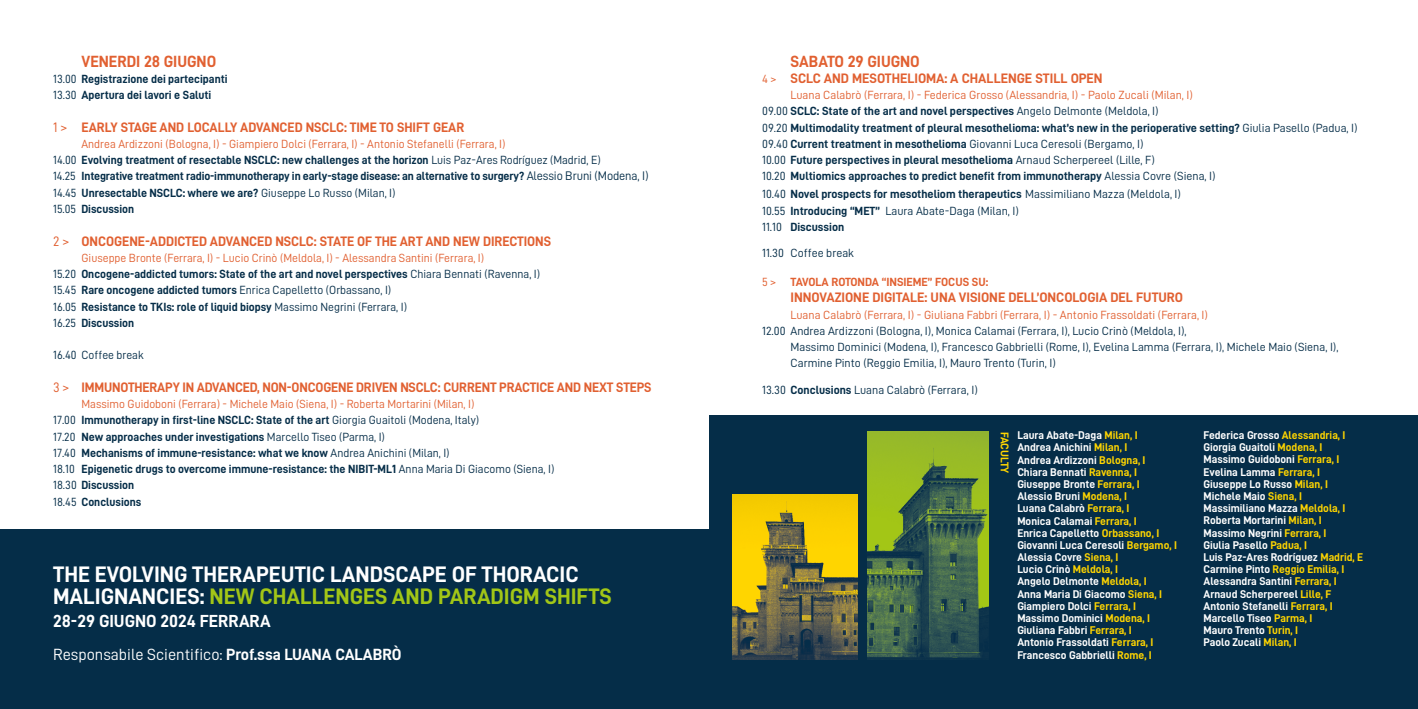
<style>
.page{position:relative;width:1418px;height:709px;background:#fff}
.page>*{position:absolute;margin:0;border:0;box-sizing:border-box;transform-origin:0 0}
.t1{font:22.5px/22.5px "D DIN Bold";color:#fff}
.t2{font:17.5px "D DIN Bold";color:#fff}
.t3{font:16.25px "D DIN";color:#fff}
.t4{font:16.25px "D DIN Bold";color:#e16031}
.t5{font:13.75px "D DIN Bold";letter-spacing:-.01em;color:#e16031}
.t6{font:11.88px/16.2px "D DIN Bold";color:#052d48}
.t7{font:11.88px/16.2px "D DIN";color:#052d48}
.t8{font:11.88px "D DIN";color:#e16031}
.t9{font:11.88px "D DIN Bold";letter-spacing:-.005em;color:#e16031}
.t10{font:11.25px/12.1px "D DIN Bold";color:#fff}
.t11{font:11.25px "D DIN Bold";letter-spacing:-.015em;color:#ffd500}
.s1{font-family:"D DIN"}
.s2{font-family:"D DIN";font-size:12.5px}
.s3{font-family:"D DIN Bold"}
.s4{color:#a2c617}
.s5{font-family:"D DIN";font-size:11.88px}
.s6{color:#ffd500}
</style>
<div class="page">
<div style="left:709px;top:415px;width:708px;height:294px;background:#052d48"></div>
<div style="left:0;top:530px;width:1417px;height:179px;background:#052d48"></div>
<img style="left:732px;top:494px;width:125px;height:165px">
<img style="left:867px;top:431px;width:121px;height:227px">
<h3 class="t4" style="left:81px;top:52px;width:136px">VENERDI 28 GIUGNO</h3>
<p class="t6" style="left:53px;top:70px;width:176px"><span class="s1">13.00</span> Registrazione dei partecipanti<br><span class="s1">13.30</span> Apertura dei lavori e Saluti</p>
<p class="t5" style="left:53px;top:119px;width:413px"><span class="s1">1 &gt;</span> EARLY STAGE AND LOCALLY ADVANCED NSCLC: TIME TO SHIFT GEAR</p>
<p class="t8" style="left:81px;top:137px;width:425px">Andrea Ardizzoni (Bologna, I) - Giampiero Dolci (Ferrara, I) - Antonio Stefanelli (Ferrara, I)</p>
<p class="t6" style="left:53px;top:152px;width:597px"><span class="s1">14.00</span> Evolving treatment of resectable NSCLC: new challenges at the horizon <span class="s1">Luis Paz-Ares Rodríguez (Madrid, E)<br>14.25</span> Integrative treatment radio-immunotherapy in early-stage disease: an alternative to surgery? <span class="s2">Alessio Bruni (Modena, I)</span></p>
<p class="t7" style="left:53px;top:184px;width:344px">14.45 <span class="s3">Unresectable NSCLC: where we are?</span> Giuseppe Lo Russo (Milan, I)</p>
<p class="t6" style="left:53px;top:200px;width:83px"><span class="s1">15.05</span> Discussion</p>
<p class="t5" style="left:53px;top:233px;width:499px"><span class="s1">2 &gt;</span> ONCOGENE-ADDICTED ADVANCED NSCLC: STATE OF THE ART AND NEW DIRECTIONS</p>
<p class="t8" style="left:81px;top:251px;width:404px">Giuseppe Bronte (Ferrara, I) - Lucio Crinò (Meldola, I) - Alessandra Santini (Ferrara, I)</p>
<p class="t6" style="left:53px;top:265px;width:488px"><span class="s1">15.20</span> Oncogene-addicted tumors: State of the art and novel perspectives <span class="s1">Chiara Bennati (Ravenna, I)</span></p>
<p class="t7" style="left:53px;top:282px;width:339px">15.45 <span class="s3">Rare oncogene addicted tumors</span> Enrica Capelletto (Orbassano, I)</p>
<p class="t6" style="left:53px;top:298px;width:355px"><span class="s1">16.05</span> Resistance to TKIs: role of liquid biopsy <span class="s1">Massimo Negrini (Ferrara, I)<br>16.25</span> Discussion</p>
<p class="t7" style="left:53px;top:347px;width:92px">16.40 Coffee break</p>
<p class="t5" style="left:53px;top:379px;width:600px"><span class="s1">3 &gt;</span> IMMUNOTHERAPY IN ADVANCED, NON-ONCOGENE DRIVEN NSCLC: CURRENT PRACTICE AND NEXT STEPS</p>
<p class="t8" style="left:81px;top:397px;width:394px">Massimo Guidoboni (Ferrara) - Michele Maio (Siena, I) - Roberta Mortarini (Milan, I)</p>
<p class="t6" style="left:53px;top:412px;width:502px"><span class="s1">17.00</span> Immunotherapy in first-line NSCLC: State of the art <span class="s1">Giorgia Guaitoli (Modena, Italy)<br>17.20</span> New approaches under investigations <span class="s1">Marcello Tiseo (Parma, I)<br>17.40</span> Mechanisms of immune-resistance: what we know <span class="s1">Andrea Anichini (Milan, I)<br>18.10</span> Epigenetic drugs to overcome immune-resistance: the NIBIT-ML1 <span class="s1">Anna Maria Di Giacomo (Siena, I)<br>18.30</span> Discussion<br><span class="s1">18.45</span> Conclusions</p>
<h1 class="t1" style="left:53px;top:562px;width:560px">THE EVOLVING THERAPEUTIC LANDSCAPE OF THORACIC<br>MALIGNANCIES: <span class="s4">NEW CHALLENGES AND PARADIGM SHIFTS</span></h1>
<h2 class="t2" style="left:53px;top:611px;width:219px">28-29 GIUGNO 2024 FERRARA</h2>
<h3 class="t3" style="left:53px;top:645px;width:350px">Responsabile Scientifico: <span class="s3">Prof.ssa LUANA CALABRÒ</span></h3>
<h3 class="t4" style="left:790px;top:52px;width:131px">SABATO 29 GIUGNO</h3>
<p class="t5" style="left:762px;top:71px;width:342px"><span class="s5">4 &gt;</span> SCLC AND MESOTHELIOMA: A CHALLENGE STILL OPEN</p>
<p class="t8" style="left:790px;top:89px;width:404px">Luana Calabrò (Ferrara, I) - Federica Grosso (Alessandria, I) - Paolo Zucali (Milan, I)</p>
<p class="t6" style="left:762px;top:103px;width:597px"><span class="s1">09.00</span> SCLC: State of the art and novel perspectives <span class="s1">Angelo Delmonte (Meldola, I)<br>09.20</span> Multimodality treatment of pleural mesothelioma: what’s new in the perioperative setting? <span class="s1">Giulia Pasello (Padua, I)</span></p>
<p class="t7" style="left:762px;top:135px;width:383px">09.40 <span class="s3">Current treatment in mesothelioma</span> Giovanni Luca Ceresoli (Bergamo, I)</p>
<p class="t6" style="left:762px;top:152px;width:455px"><span class="s1">10.00</span> Future perspectives in pleural mesothelioma <span class="s1">Arnaud Scherpereel (Lille, F)<br>10.20</span> Multiomics approaches to predict benefit from immunotherapy <span class="s1">Alessia Covre (Siena, I)</span></p>
<p class="t6" style="left:762px;top:186px;width:420px"><span class="s1">10.40</span> Novel prospects for mesotheliom therapeutics <span class="s1">Massimiliano Mazza (Meldola, I)</span></p>
<p class="t7" style="left:762px;top:202px;width:258px">10.55 <span class="s3">Introducing “MET”</span> Laura Abate-Daga (Milan, I)</p>
<p class="t6" style="left:762px;top:218px;width:84px"><span class="s1">11.10</span> Discussion</p>
<p class="t7" style="left:762px;top:245px;width:93px">11.30 Coffee break</p>
<p class="t9" style="left:762px;top:275px;width:228px"><span class="s1">5 &gt;</span> TAVOLA ROTONDA “INSIEME” FOCUS SU:</p>
<p class="t5" style="left:790px;top:290px;width:394px">INNOVAZIONE DIGITALE: UNA VISIONE DELL’ONCOLOGIA DEL FUTURO</p>
<p class="t8" style="left:790px;top:308px;width:419px">Luana Calabrò (Ferrara, I) - Giuliana Fabbri (Ferrara, I) - Antonio Frassoldati (Ferrara, I)</p>
<p class="t7" style="left:790px;top:322px;width:549px;text-indent:-28px">12.00 Andrea Ardizzoni (Bologna, I), Monica Calamai (Ferrara, I), Lucio Crinò (Meldola, I),<br>Massimo Dominici (Modena, I), Francesco Gabbrielli (Rome, I), Evelina Lamma (Ferrara, I), Michele Maio (Siena, I),<br>Carmine Pinto (Reggio Emilia, I), Mauro Trento (Turin, I)</p>
<p class="t7" style="left:762px;top:381px;width:217px">13.30 <span class="s3">Conclusions</span> Luana Calabrò (Ferrara, I)</p>
<p class="t10" style="left:1017px;top:429px;width:161px">Laura Abate-Daga <span class="s6">Milan, I<br></span>Andrea Anichini <span class="s6">Milan, I<br></span>Andrea Ardizzoni <span class="s6">Bologna, I<br></span>Chiara Bennati <span class="s6">Ravenna, I<br></span>Giuseppe Bronte <span class="s6">Ferrara, I<br></span>Alessio Bruni <span class="s6">Modena, I<br></span>Luana Calabrò <span class="s6">Ferrara, I<br></span>Monica Calamai <span class="s6">Ferrara, I<br></span>Enrica Capelletto <span class="s6">Orbassano, I<br></span>Giovanni Luca Ceresoli <span class="s6">Bergamo, I<br></span>Alessia Covre <span class="s6">Siena, I<br></span>Lucio Crinò <span class="s6">Meldola, I<br></span>Angelo Delmonte <span class="s6">Meldola, I<br></span>Anna Maria Di Giacomo <span class="s6">Siena, I<br></span>Giampiero Dolci <span class="s6">Ferrara, I<br></span>Massimo Dominici <span class="s6">Modena, I<br></span>Giuliana Fabbri <span class="s6">Ferrara, I<br></span>Antonio Frassoldati <span class="s6">Ferrara, I<br></span>Francesco Gabbrielli <span class="s6">Rome, I</span></p>
<p class="t10" style="left:1203px;top:429px;width:161px">Federica Grosso <span class="s6">Alessandria, I<br></span>Giorgia Guaitoli <span class="s6">Modena, I<br></span>Massimo Guidoboni <span class="s6">Ferrara, I<br></span>Evelina Lamma <span class="s6">Ferrara, I<br></span>Giuseppe Lo Russo <span class="s6">Milan, I<br></span>Michele Maio <span class="s6">Siena, I<br></span>Massimiliano Mazza <span class="s6">Meldola, I<br></span>Roberta Mortarini <span class="s6">Milan, I<br></span>Massimo Negrini <span class="s6">Ferrara, I<br></span>Giulia Pasello <span class="s6">Padua, I<br></span>Luis Paz-Ares Rodríguez <span class="s6">Madrid, E<br></span>Carmine Pinto <span class="s6">Reggio Emilia, I<br></span>Alessandra Santini <span class="s6">Ferrara, I<br></span>Arnaud Scherpereel <span class="s6">Lille, F<br></span>Antonio Stefanelli <span class="s6">Ferrara, I<br></span>Marcello Tiseo <span class="s6">Parma, I<br></span>Mauro Trento <span class="s6">Turin, I<br></span>Paolo Zucali <span class="s6">Milan, I</span></p>
<p class="t11" style="left:1011px;top:431px;width:43px;rotate:90deg">FACULTY</p>
</div>
